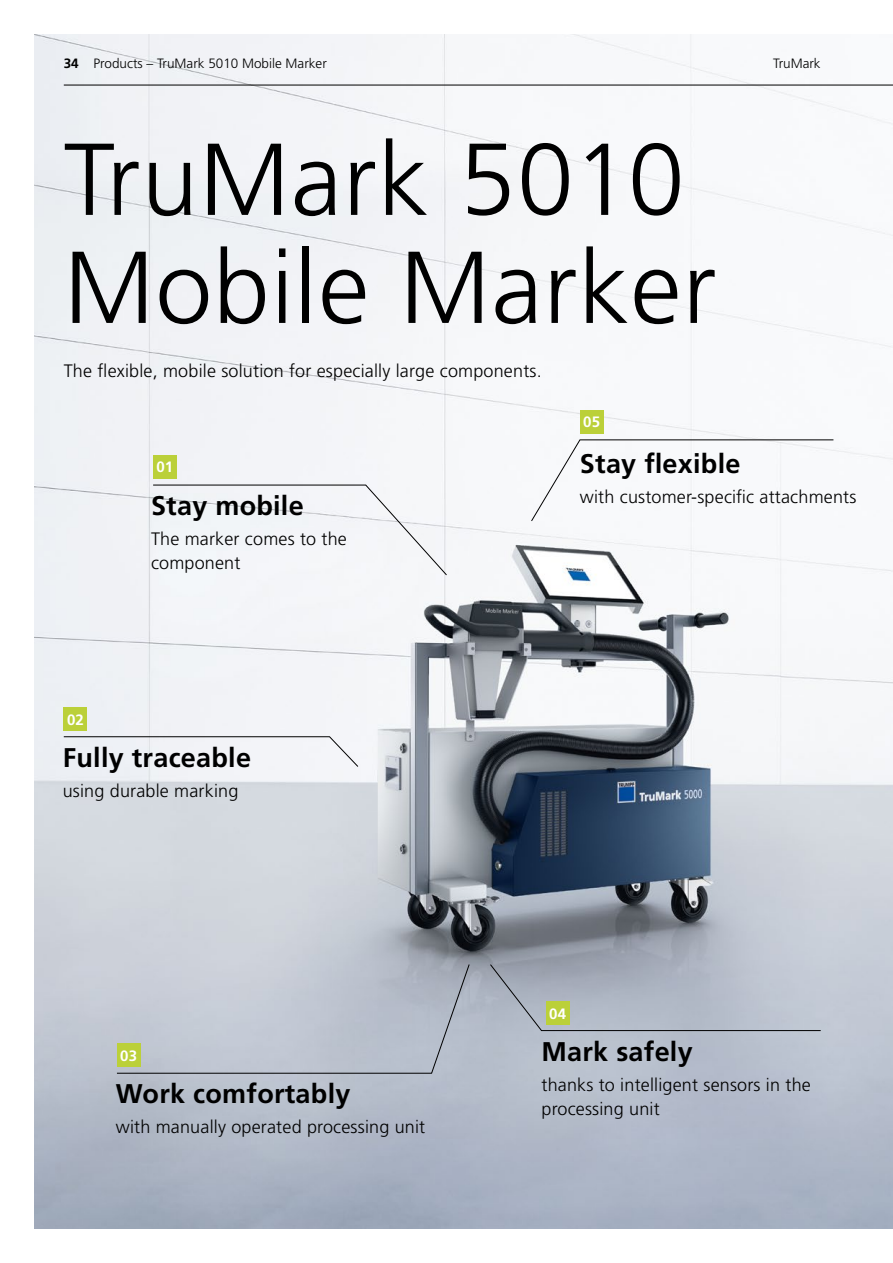
<style>
.page{position:relative;width:893px;height:1263px;background:#fff}
.page>*{position:absolute;margin:0;border:0;box-sizing:border-box;transform-origin:0 0}
.t1{font:300 102px/108px "Frutiger LT Pro";letter-spacing:.01em;color:#000}
.t2{font:700 27px "Frutiger LT Pro";letter-spacing:.01em;color:#000}
.t3{font:300 18px/24px "Frutiger LT Pro";letter-spacing:.01em;color:#000}
.t4{font:700 15px "Frutiger LT Pro";letter-spacing:.01em;color:#fff}
.t5{font:300 13.5px "Frutiger LT Pro";color:#000}
.t6{font:700 13.5px "Frutiger LT Pro";color:#000}
</style>
<div class="page">
<img style="left:34px;top:34px;width:859px;height:1195px">
<div style="left:580px;top:410px;width:23px;height:23px;background:#bbd039"></div>
<svg style="left:530px;top:439px;width:304px;height:83px"></svg>
<hr style="left:64px;top:85px;width:829px;height:1px;background:#000">
<div style="left:153px;top:455px;width:23px;height:23px;background:#bbd039"></div>
<div style="left:152px;top:484px;width:296px;height:92px;background:#f4f5f8"></div>
<div style="left:64px;top:707px;width:23px;height:24px;background:#bbd039"></div>
<svg style="left:63px;top:736px;width:296px;height:31px"></svg>
<svg style="left:116px;top:963px;width:354px;height:111px;background:#bcc2cb"></svg>
<svg style="left:489px;top:963px;width:332px;height:68px;background:#aeb6be"></svg>
<p class="t6" style="left:64px;top:55px;width:17px">34</p>
<p class="t5" style="left:773px;top:56px;width:49px">TruMark</p>
<p class="t5" style="left:94px;top:56px;width:235px">Products – TruMark 5010 Mobile Marker</p>
<h1 class="t1" style="left:64px;top:126px;width:654px">TruMark 5010<br>Mobile Marker</h1>
<p class="t3" style="left:64px;top:359px;width:479px">The flexible, mobile solution for especially large components.</p>
<p class="t4" style="left:67px;top:711px;width:18px">02</p>
<p class="t4" style="left:156px;top:458px;width:18px">01</p>
<h2 class="t2" style="left:151px;top:490px;width:154px">Stay mobile</h2>
<p class="t3" style="left:151px;top:527px;width:197px">The marker comes to the component</p>
<h2 class="t2" style="left:63px;top:742px;width:190px">Fully traceable</h2>
<p class="t3" style="left:63px;top:779px;width:177px">using durable marking</p>
<p class="t4" style="left:120px;top:1047px;width:18px">03</p>
<h2 class="t2" style="left:116px;top:1078px;width:236px">Work comfortably</h2>
<p class="t3" style="left:116px;top:1115px;width:311px">with manually operated processing unit</p>
<p class="t4" style="left:583px;top:413px;width:18px">05</p>
<h2 class="t2" style="left:580px;top:448px;width:162px">Stay flexible</h2>
<p class="t3" style="left:580px;top:485px;width:278px">with customer-specific attachments</p>
<p class="t4" style="left:549px;top:1005px;width:18px">04</p>
<h2 class="t2" style="left:541px;top:1036px;width:153px">Mark safely</h2>
<p class="t3" style="left:541px;top:1073px;width:271px">thanks to intelligent sensors in the processing unit</p>
</div>
